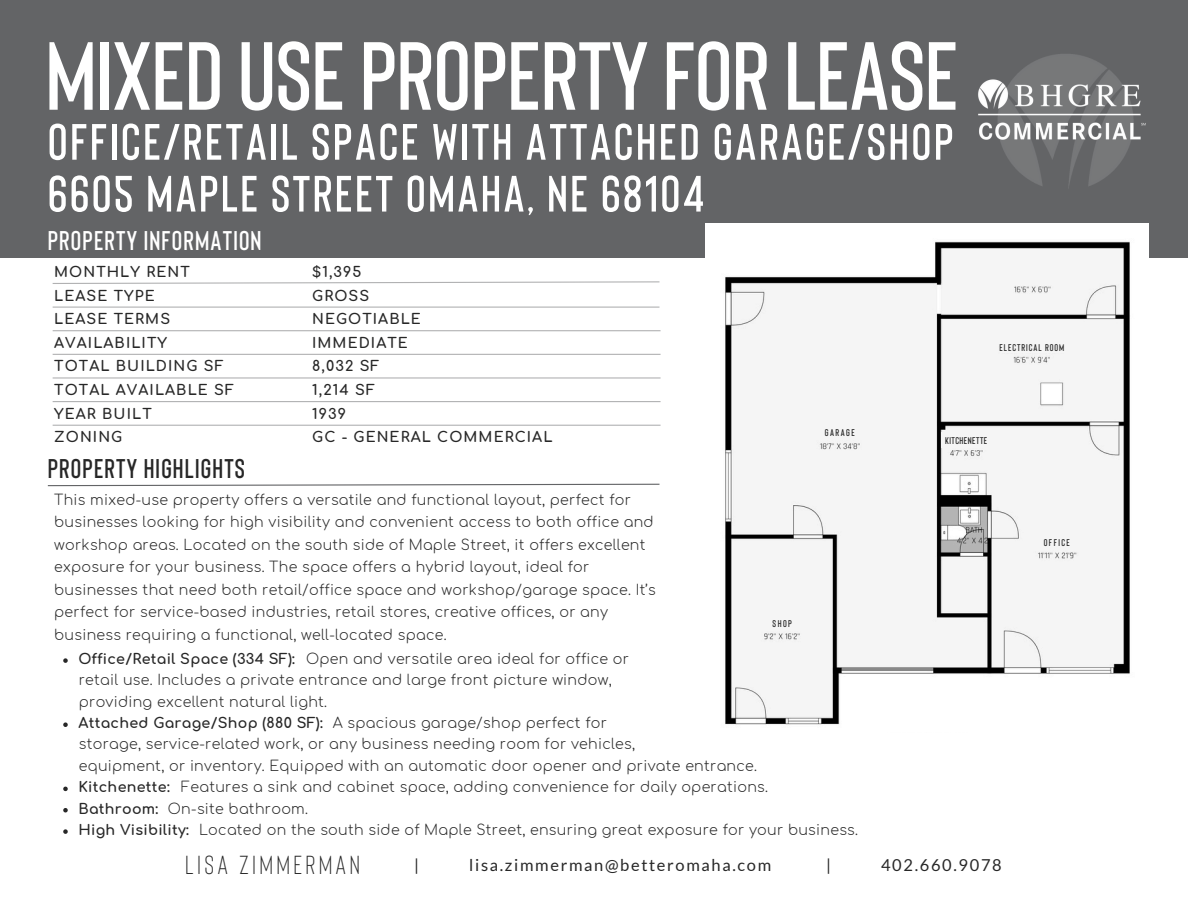
<style>
.page{position:relative;width:1188px;height:918px;background:#fff}
.page>*{position:absolute;margin:0;border:0;box-sizing:border-box;transform-origin:0 0}
.t1{font:600 96.45px "Bison";color:#fff}
.t2{font:600 51px "Bison";letter-spacing:.055em;color:#fff}
.t3{font:600 27px "Bison";letter-spacing:.045em;color:#fff}
.t4{font:600 27px "Bison";letter-spacing:.045em;color:#272727}
.t5{font:26.1px "Bison";letter-spacing:.15em;color:#272727}
.t6{font:16.5px "Lato";letter-spacing:.1em;color:#272727}
.t7{font:300 14.25px/22.5px "Comfortaa";letter-spacing:.02em;color:#272727}
.t8{font:700 14.25px/23.7px "Comfortaa";letter-spacing:.075em;color:#272727}
.t9{font:700 14.25px "Comfortaa";letter-spacing:.02em;color:#272727}
.t10{font:600 9.75px "Bison";letter-spacing:.1em;color:#272727}
.t11{font:600 9.75px "Bison";letter-spacing:.05em;color:#272727}
</style>
<div class="page">
<hr style="left:53px;top:377px;width:608px;height:2px;background:#636466">
<svg style="left:52px;top:281px;width:608px;height:3px"></svg>
<hr style="left:53px;top:307px;width:606px;height:1px;background:#636466">
<hr style="left:53px;top:354px;width:608px;height:1px;background:#636466">
<hr style="left:53px;top:330px;width:608px;height:1px;background:#636466">
<div style="left:0;top:0;width:1188px;height:258px;background:#636466"></div>
<img style="left:1009px;top:54px;width:113px;height:132px">
<img style="left:978px;top:63px;width:168px;height:97px">
<svg style="left:47px;top:483px;width:613px;height:4px"></svg>
<div style="left:705px;top:224px;width:444px;height:263px;background:#fff"></div>
<img style="left:725px;top:241px;width:405px;height:484px">
<hr style="left:53px;top:401px;width:608px;height:1px;background:#636466">
<svg style="left:63px;top:658px;width:5px;height:5px"></svg>
<svg style="left:63px;top:722px;width:5px;height:5px"></svg>
<svg style="left:63px;top:787px;width:5px;height:4px"></svg>
<svg style="left:63px;top:808px;width:5px;height:4px"></svg>
<svg style="left:63px;top:829px;width:5px;height:5px"></svg>
<hr style="left:53px;top:425px;width:608px;height:1px;background:#636466">
<img style="left:749px;top:616px;width:69px;height:15px">
<img style="left:806px;top:425px;width:68px;height:15px">
<img style="left:1024px;top:535px;width:69px;height:14px">
<img style="left:942px;top:433px;width:69px;height:14px">
<img style="left:1000px;top:338px;width:69px;height:14px">
<img style="left:1005px;top:269px;width:69px;height:15px">
<h1 class="t1" style="left:46px;top:13px;width:914px">MIXEDUSEPROPERTYFORLEASE</h1>
<p class="t2" style="left:48px;top:109px;width:907px">OFFICE/RETAIL SPACE WITH ATTACHED GARAGE/SHOP</p>
<p class="t2" style="left:48px;top:161px;width:658px">6605 MAPLE STREET OMAHA, NE 68104</p>
<p class="t3" style="left:48px;top:223px;width:215px">PROPERTY INFORMATION</p>
<h2 class="t8" style="left:54px;top:261px;width:181px">MONTHLY RENT<br>LEASE TYPE<br>LEASE TERMS<br>AVAILABILITY<br>TOTAL BUILDING SF<br>TOTAL AVAILABLE SF<br>YEAR BUILT</h2>
<h2 class="t8" style="left:54px;top:426px;width:70px">ZONING</h2>
<p class="t4" style="left:48px;top:451px;width:199px">PROPERTY HIGHLIGHTS</p>
<p class="t8" style="left:312px;top:261px;width:110px">$1,395<br>GROSS<br>NEGOTIABLE<br>IMMEDIATE<br>8,032 SF<br>1,214 SF<br>1939</p>
<p class="t8" style="left:312px;top:426px;width:242px">GC - GENERAL COMMERCIAL</p>
<h3 class="t7" style="left:54px;top:489px;width:603px">This mixed-use property offers a versatile and functional layout, perfect for businesses looking for high visibility and convenient access to both office and workshop areas. Located on the south side of Maple Street, it offers excellent exposure for your business. The space offers a hybrid layout, ideal for businesses that need both retail/office space and workshop/garage space. It’s perfect for service-based industries, retail stores, creative offices, or any business requiring a functional, well-located space.</h3>
<p class="t10" style="left:825px;top:426px;width:31px">GARAGE</p>
<p class="t10" style="left:773px;top:617px;width:21px">SHOP</p>
<p class="t9" style="left:78px;top:651px;width:218px">Office/Retail Space (334 SF):</p>
<h6 class="t7" style="left:306px;top:648px;width:325px">Open and versatile area ideal for office or</h6>
<p class="t7" style="left:79px;top:670px;width:534px">retail use. Includes a private entrance and large front picture window,</p>
<h6 class="t7" style="left:79px;top:691px;width:250px">providing excellent natural light.</h6>
<p class="t7" style="left:333px;top:712px;width:276px">A spacious garage/shop perfect for</p>
<h3 class="t7" style="left:79px;top:734px;width:558px">storage, service-related work, or any business needing room for vehicles,</h3>
<p class="t7" style="left:79px;top:755px;width:680px">equipment, or inventory. Equipped with an automatic door opener and private entrance.</p>
<p class="t7" style="left:181px;top:776px;width:588px">Features a sink and cabinet space, adding convenience for daily operations.</p>
<p class="t7" style="left:168px;top:798px;width:142px">On-site bathroom.</p>
<p class="t7" style="left:199px;top:819px;width:660px">Located on the south side of Maple Street, ensuring great exposure for your business.</p>
<p class="t9" style="left:78px;top:716px;width:246px">Attached Garage/Shop (880 SF):</p>
<p class="t9" style="left:78px;top:780px;width:93px">Kitchenette:</p>
<p class="t9" style="left:78px;top:801px;width:81px">Bathroom:</p>
<p class="t9" style="left:78px;top:822px;width:112px">High Visibility:</p>
<p class="t10" style="left:1000px;top:341px;width:66px">ELECTRICAL ROOM</p>
<p class="t11" style="left:945px;top:434px;width:44px">KITCHENETTE</p>
<p class="t10" style="left:1044px;top:536px;width:28px">OFFICE</p>
<p class="t5" style="left:186px;top:848px;width:176px">LISA ZIMMERMAN</p>
<p class="t6" style="left:414px;top:855px;width:6px">|</p>
<p class="t6" style="left:469px;top:855px;width:303px">lisa.zimmerman@betteromaha.com</p>
<p class="t6" style="left:826px;top:855px;width:6px">|</p>
<p class="t6" style="left:881px;top:855px;width:122px">402.660.9078</p>
</div>
